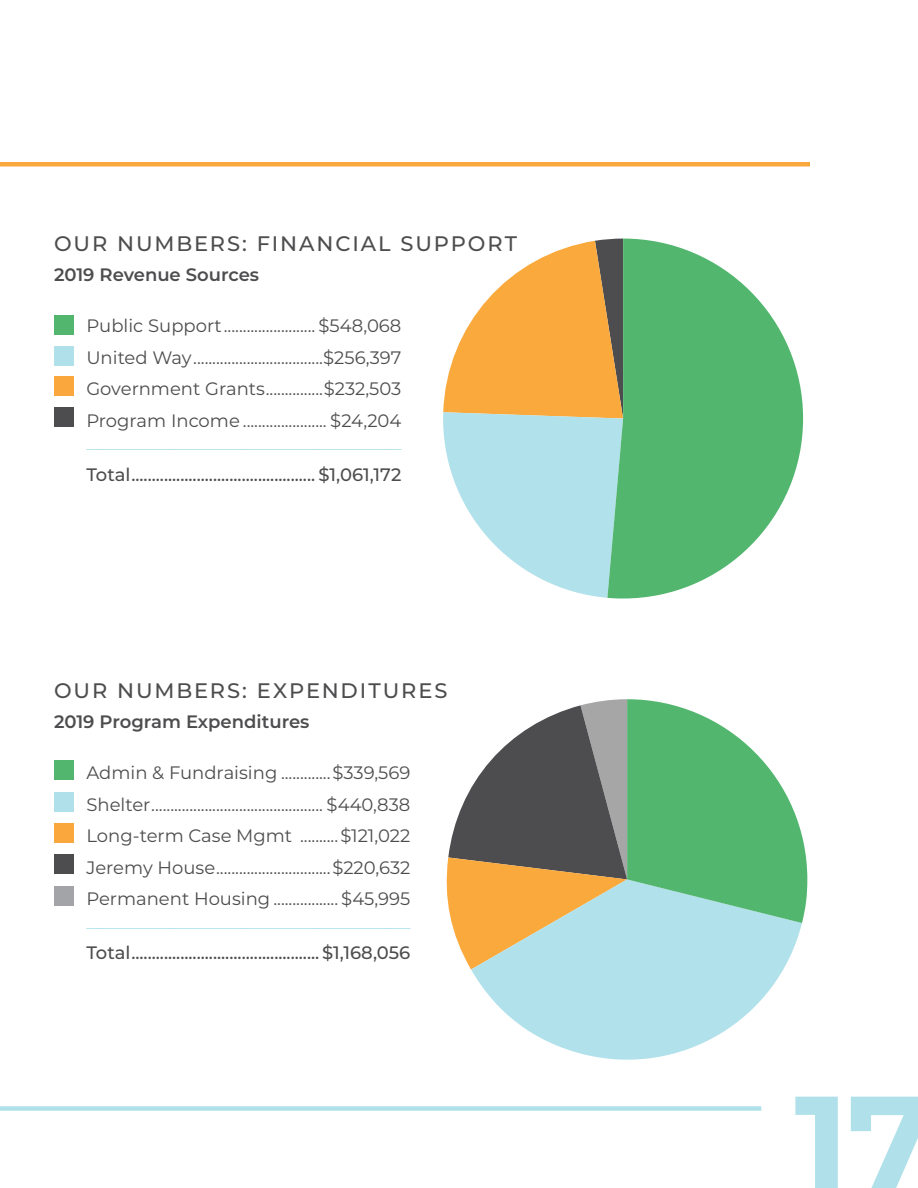
<style>
.page{position:relative;width:918px;height:1188px;background:#fff}
.page>*{position:absolute;margin:0;border:0;box-sizing:border-box;transform-origin:0 0}
.t1{font:700 140.4px "Montserrat";color:#b0e1ea}
.t2{font:500 21px "Montserrat";letter-spacing:.09em;color:#4d4d4f}
.t3{font:18px/31.5px "Montserrat";color:#4d4d4f;text-align:justify}
.t4{font:500 18px "Montserrat";color:#4d4d4f}
.t5{font:18px "Montserrat";color:#b0e1ea}
.t6{font:600 18px "Montserrat";color:#4d4d4f}
</style>
<div class="page">
<div style="left:0;top:162px;width:810px;height:5px;background:#faa83d"></div>
<div style="left:54px;top:760px;width:19px;height:20px;background:#53b66f"></div>
<div style="left:54px;top:792px;width:19px;height:19px;background:#b0e1ea"></div>
<div style="left:54px;top:823px;width:19px;height:19px;background:#faa83d"></div>
<div style="left:54px;top:855px;width:19px;height:19px;background:#4d4d4f"></div>
<div style="left:54px;top:315px;width:19px;height:19px;background:#53b66f"></div>
<div style="left:54px;top:346px;width:19px;height:20px;background:#b0e1ea"></div>
<div style="left:54px;top:376px;width:19px;height:19px;background:#faa83d"></div>
<div style="left:54px;top:408px;width:19px;height:19px;background:#4d4d4f"></div>
<div style="left:54px;top:886px;width:19px;height:20px;background:#a2a4a7"></div>
<svg style="left:443px;top:239px;width:164px;height:359px"></svg>
<svg style="left:607px;top:239px;width:196px;height:360px;fill:#53b66f"></svg>
<svg style="left:471px;top:970px;width:312px;height:90px;fill:#b1e1eb"></svg>
<svg style="left:446px;top:699px;width:361px;height:271px"></svg>
<div style="left:0;top:1106px;width:761px;height:5px;background:#b0e1ea"></div>
<p class="t2" style="left:54px;top:229px;width:465px">OUR NUMBERS: FINANCIAL SUPPORT</p>
<p class="t6" style="left:54px;top:262px;width:207px">2019 Revenue Sources</p>
<p class="t3" style="left:86px;top:310px;width:317px">Public Support........................ $548,068<br>United Way..................................$256,397<br>Government Grants...............$232,503<br>Program Income ...................... $24,204</p>
<p class="t5" style="left:86px;top:431px;width:317px">___________________________________</p>
<p class="t4" style="left:86px;top:462px;width:317px">Total............................................. $1,061,172</p>
<p class="t2" style="left:54px;top:676px;width:395px">OUR NUMBERS: EXPENDITURES</p>
<p class="t6" style="left:54px;top:709px;width:257px">2019 Program Expenditures</p>
<p class="t3" style="left:86px;top:757px;width:326px">Admin &amp; Fundraising .............$339,569<br>Shelter............................................. $440,838<br>Long-term Case Mgmt ..........$121,022<br>Jeremy House..............................$220,632<br>Permanent Housing ................. $45,995</p>
<p class="t5" style="left:86px;top:909px;width:326px">____________________________________</p>
<p class="t4" style="left:86px;top:940px;width:325px">Total..............................................$1,168,056</p>
<h1 class="t1" style="left:794px;top:1044px;width:141px">17</h1>
</div>
